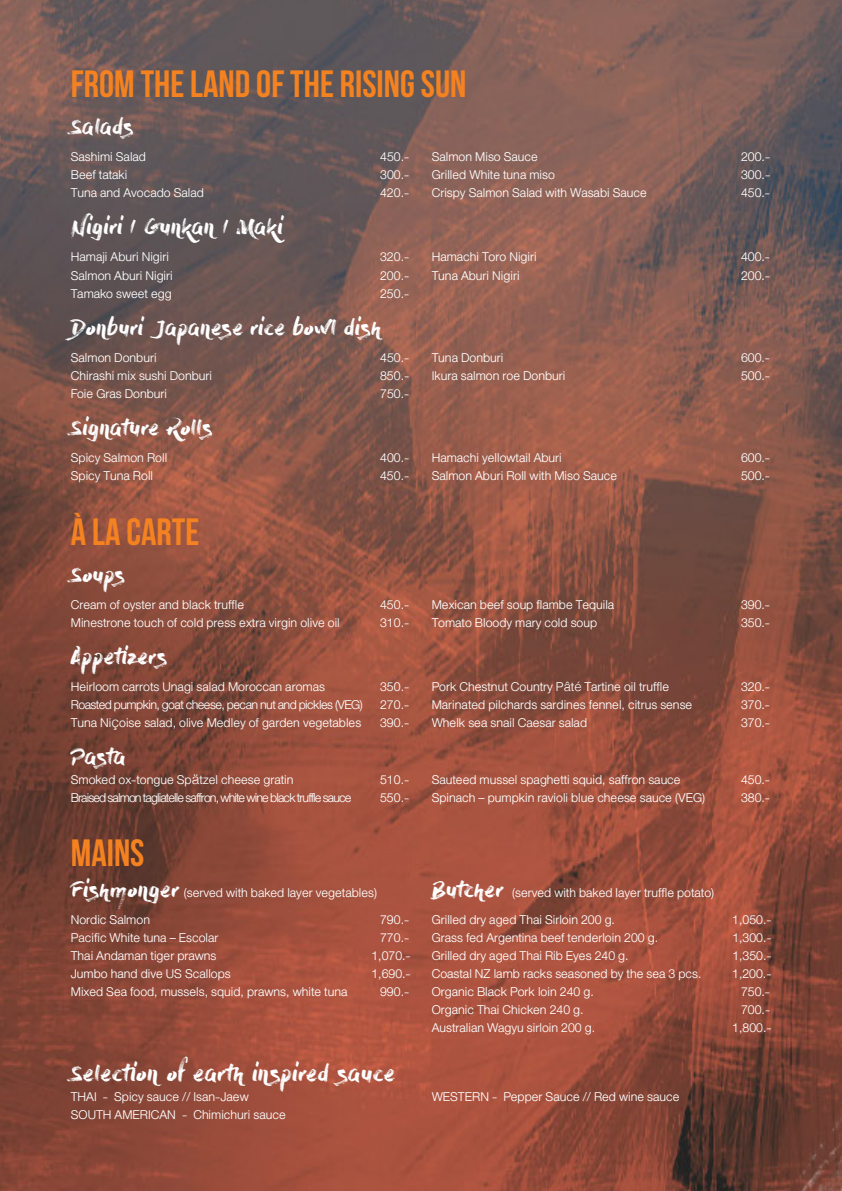
<style>
.page{position:relative;width:842px;height:1191px;background:#fff}
.page>*{position:absolute;margin:0;border:0;box-sizing:border-box;transform-origin:0 0}
.t1{font:38px "Bebas Neue";color:#f58220}
.t2{font:23px "Dry Brush";letter-spacing:-.02em;color:#fff}
.t3{font:22px "Dry Brush";letter-spacing:-.015em;color:#fff}
.t4{font:18px "DB Helvethaica X 45 Li";color:#fff}
.t5{font:18px "DB Helvethaica X 45 Li";letter-spacing:-.05em;color:#fff}
.s1{font-family:"Helvetica";font-weight:300;font-size:13px}
.s2{font-family:"Helvetica";font-weight:300;font-size:14px}
.s3{font-family:"Dry Brush";font-size:22px}
</style>
<div class="page">
<img style="left:0;top:0;width:842px;height:1191px">
<h1 class="t1" style="left:71px;top:63px;width:397px">FROM THE LAND OF THE RISING SUN</h1>
<p class="t3" style="left:71px;top:114px;width:65px">Salads</p>
<p class="t4" style="left:71px;top:147px;width:77px">Sashimi Salad</p>
<p class="t4" style="left:380px;top:147px;width:159px">450.- Salmon Miso Sauce</p>
<p class="t4" style="left:741px;top:147px;width:31px">200.-</p>
<p class="t4" style="left:71px;top:165px;width:58px">Beef tataki</p>
<p class="t4" style="left:380px;top:165px;width:176px">300.- Grilled White tuna miso</p>
<p class="t4" style="left:741px;top:165px;width:31px">300.-</p>
<p class="t4" style="left:71px;top:183px;width:135px">Tuna and Avocado Salad</p>
<p class="t4" style="left:380px;top:183px;width:268px">420.- Crispy Salmon Salad with Wasabi Sauce</p>
<p class="t4" style="left:741px;top:183px;width:31px">450.-</p>
<p class="t3" style="left:71px;top:214px;width:214px">Nigiri / Gunkan / Maki</p>
<p class="t4" style="left:71px;top:247px;width:100px">Hamaji Aburi Nigiri</p>
<p class="t4" style="left:380px;top:247px;width:158px">320.- Hamachi Toro Nigiri</p>
<p class="t4" style="left:741px;top:247px;width:31px">400.-</p>
<p class="t4" style="left:71px;top:265px;width:103px">Salmon Aburi Nigiri</p>
<p class="t4" style="left:380px;top:265px;width:141px">200.- Tuna Aburi Nigiri</p>
<p class="t4" style="left:741px;top:265px;width:31px">200.-</p>
<p class="t4" style="left:71px;top:283px;width:102px">Tamako sweet egg</p>
<p class="t4" style="left:380px;top:283px;width:31px">250.-</p>
<p class="t3" style="left:71px;top:314px;width:313px">Donburi Japanese rice bowl dish</p>
<p class="t4" style="left:71px;top:347px;width:87px">Salmon Donburi</p>
<p class="t4" style="left:380px;top:347px;width:125px">450.- Tuna Donburi</p>
<p class="t4" style="left:741px;top:347px;width:31px">600.-</p>
<p class="t4" style="left:71px;top:365px;width:143px">Chirashi mix sushi Donburi</p>
<p class="t4" style="left:380px;top:365px;width:187px">850.- Ikura salmon roe Donburi</p>
<p class="t4" style="left:741px;top:365px;width:31px">500.-</p>
<p class="t4" style="left:71px;top:383px;width:98px">Foie Gras Donburi</p>
<p class="t4" style="left:380px;top:383px;width:31px">750.-</p>
<p class="t3" style="left:71px;top:414px;width:144px">Signature Rolls</p>
<p class="t4" style="left:71px;top:447px;width:98px">Spicy Salmon Roll</p>
<p class="t4" style="left:380px;top:447px;width:183px">400.- Hamachi yellowtail Aburi</p>
<p class="t4" style="left:741px;top:447px;width:31px">600.-</p>
<p class="t4" style="left:71px;top:465px;width:84px">Spicy Tuna Roll</p>
<p class="t4" style="left:380px;top:465px;width:238px">450.- Salmon Aburi Roll with Miso Sauce</p>
<p class="t4" style="left:741px;top:465px;width:31px">500.-</p>
<h1 class="t1" style="left:71px;top:511px;width:130px">À LA CARTE</h1>
<p class="t3" style="left:71px;top:562px;width:56px">Soups</p>
<p class="t4" style="left:71px;top:595px;width:175px">Cream of oyster and black truffle</p>
<p class="t4" style="left:380px;top:595px;width:236px">450.- Mexican beef soup flambe Tequila</p>
<p class="t4" style="left:741px;top:595px;width:31px">390.-</p>
<p class="t4" style="left:71px;top:613px;width:270px">Minestrone touch of cold press extra virgin olive oil</p>
<p class="t4" style="left:380px;top:613px;width:219px">310.- Tomato Bloody mary cold soup</p>
<p class="t4" style="left:741px;top:613px;width:31px">350.-</p>
<p class="t3" style="left:71px;top:644px;width:98px">Appetizers</p>
<p class="t4" style="left:71px;top:677px;width:256px">Heirloom carrots Unagi salad Moroccan aromas</p>
<p class="t4" style="left:380px;top:677px;width:291px">350.- Pork Chestnut Country P<span class="s1">â</span>t<span class="s1">é</span> Tartine oil truffle</p>
<p class="t4" style="left:741px;top:677px;width:31px">320.-</p>
<p class="t4" style="left:71px;top:695px;width:623px">Roasted pumpkin, goat cheese, pecan nut and pickles (VEG) 270.- Marinated pilchards sardines fennel, citrus sense</p>
<p class="t4" style="left:741px;top:695px;width:31px">370.-</p>
<p class="t4" style="left:71px;top:713px;width:518px">Tuna Ni<span class="s2">ç</span>oise salad, olive Medley of garden vegetables 390.- Whelk sea snail Caesar salad</p>
<p class="t4" style="left:741px;top:713px;width:31px">370.-</p>
<p class="t3" style="left:71px;top:744px;width:57px">Pasta</p>
<p class="t4" style="left:71px;top:770px;width:224px">Smoked ox-tongue Sp<span class="s2">ä</span>tzel cheese gratin</p>
<p class="t4" style="left:380px;top:770px;width:302px">510.- Sauteed mussel spaghetti squid, saffron sauce</p>
<p class="t4" style="left:741px;top:770px;width:31px">450.-</p>
<p class="t5" style="left:71px;top:788px;width:282px">Braised salmon tagliatelle saffron, white wine black truffle sauce</p>
<p class="t4" style="left:380px;top:788px;width:326px">550.- Spinach – pumpkin ravioli blue cheese sauce (VEG)</p>
<p class="t4" style="left:741px;top:788px;width:31px">380.-</p>
<h1 class="t1" style="left:71px;top:832px;width:75px">MAINS</h1>
<p class="t4" style="left:71px;top:883px;width:308px"><span class="s3">Fishmonger</span> (served with baked layer vegetables)</p>
<p class="t4" style="left:432px;top:883px;width:284px"><span class="s3">Butcher</span> (served with baked layer truffle potato)</p>
<p class="t4" style="left:71px;top:910px;width:81px">Nordic Salmon</p>
<p class="t4" style="left:380px;top:910px;width:236px">790.- Grilled dry aged Thai Sirloin 200 g.</p>
<p class="t4" style="left:732px;top:910px;width:41px">1,050.-</p>
<p class="t4" style="left:71px;top:928px;width:149px">Pacific White tuna – Escolar</p>
<p class="t4" style="left:380px;top:928px;width:279px">770.- Grass fed Argentina beef tenderloin 200 g.</p>
<p class="t4" style="left:732px;top:928px;width:41px">1,300.-</p>
<p class="t4" style="left:71px;top:946px;width:147px">Thai Andaman tiger prawns</p>
<p class="t4" style="left:371px;top:946px;width:259px">1,070.- Grilled dry aged Thai Rib Eyes 240 g.</p>
<p class="t4" style="left:732px;top:946px;width:41px">1,350.-</p>
<p class="t4" style="left:71px;top:964px;width:162px">Jumbo hand dive US Scallops</p>
<p class="t4" style="left:371px;top:964px;width:332px">1,690.- Coastal NZ lamb racks seasoned by the sea 3 pcs.</p>
<p class="t4" style="left:732px;top:964px;width:41px">1,200.-</p>
<p class="t4" style="left:71px;top:982px;width:278px">Mixed Sea food, mussels, squid, prawns, white tuna</p>
<p class="t4" style="left:380px;top:982px;width:215px">990.- Organic Black Pork loin 240 g.</p>
<p class="t4" style="left:741px;top:982px;width:31px">750.-</p>
<p class="t4" style="left:432px;top:1000px;width:153px">Organic Thai Chicken 240 g.</p>
<p class="t4" style="left:741px;top:1000px;width:31px">700.-</p>
<p class="t4" style="left:432px;top:1018px;width:165px">Australian Wagyu sirloin 200 g.</p>
<p class="t4" style="left:732px;top:1018px;width:41px">1,800.-</p>
<p class="t2" style="left:71px;top:1059px;width:326px">Selection of earth inspired sauce</p>
<p class="t4" style="left:71px;top:1087px;width:179px">THAI - Spicy sauce // Isan-Jaew</p>
<p class="t4" style="left:432px;top:1087px;width:249px">WESTERN - Pepper Sauce // Red wine sauce</p>
<p class="t4" style="left:71px;top:1105px;width:216px">SOUTH AMERICAN - Chimichuri sauce</p>
</div>
